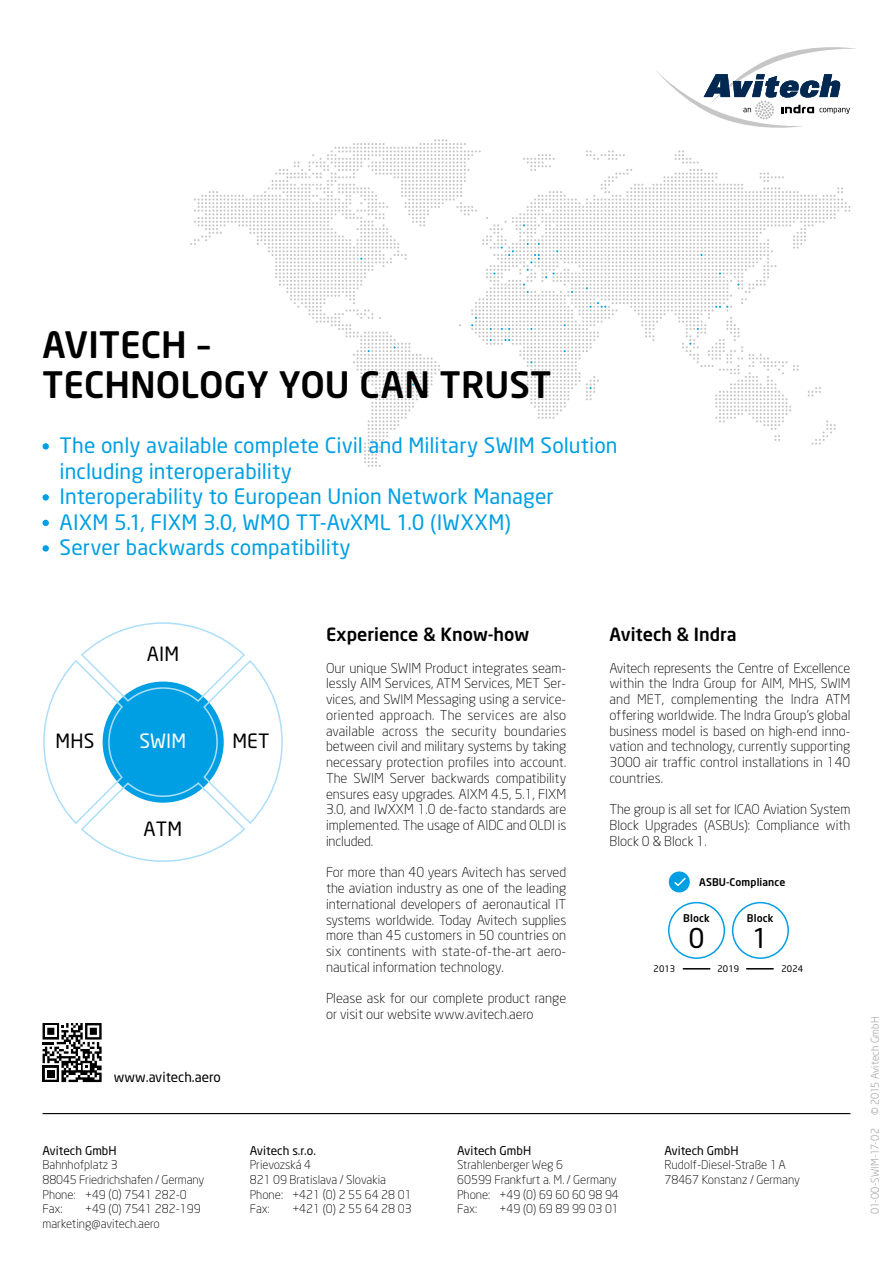
<style>
.page{position:relative;width:893px;height:1263px;background:#fff}
.page>*{position:absolute;margin:0;border:0;box-sizing:border-box;transform-origin:0 0}
.t1{font:500 36px/40.5px "Neo Sans";letter-spacing:.005em;color:#000}
.t2{font:27px "Neo Sans";color:#000}
.t3{font:21px/25.5px "Neo Sans";letter-spacing:.005em;color:#009fe3}
.t4{font:19.5px "Neo Sans";letter-spacing:.01em;color:#000}
.t5{font:19.5px "Neo Sans";color:#fff}
.t6{font:500 18px "Neo Sans";color:#000}
.t7{font:300 13.5px/15.8px "Neo Sans";color:#000;text-align:justify}
.t8{font:13.5px "Neo Sans";color:#000}
.t9{font:300 12px/14.7px "Neo Sans";color:#000}
.t10{font:12px "Neo Sans";color:#000}
.t11{font:300 10.5px "Neo Sans";letter-spacing:.015em;color:#878787}
.t12{font:500 10.5px "Neo Sans";letter-spacing:.01em;color:#000}
.t13{font:9px "Neo Sans";letter-spacing:.01em;color:#000}
.s1{font-size:13.2px}
</style>
<div class="page">
<svg style="left:190px;top:139px;width:660px;height:328px"></svg>
<div style="left:43px;top:443px;width:6px;height:7px;background:#009fe3;border-radius:50%"></div>
<div style="left:43px;top:494px;width:6px;height:7px;background:#009fe3;border-radius:50%"></div>
<svg style="left:43px;top:520px;width:6px;height:6px"></svg>
<div style="left:43px;top:545px;width:6px;height:7px;background:#009fe3;border-radius:50%"></div>
<svg style="left:657px;top:47px;width:199px;height:81px"></svg>
<hr style="left:43px;top:1113px;width:807px;height:1px;background:#000">
<svg style="left:43px;top:622px;width:240px;height:240px"></svg>
<div style="left:668px;top:902px;width:57px;height:57px;border:2px solid #009fe3;border-radius:50%"></div>
<div style="left:732px;top:902px;width:57px;height:57px;border:2px solid #009fe3;border-radius:50%"></div>
<div style="left:669px;top:871px;width:21px;height:21px;background:#009fe3;border-radius:50%"></div>
<svg style="left:683px;top:968px;width:27px;height:1px"></svg>
<svg style="left:747px;top:968px;width:26px;height:1px"></svg>
<svg style="left:674px;top:877px;width:12px;height:10px"></svg>
<svg style="left:42px;top:1023px;width:60px;height:60px"></svg>
<svg style="left:43px;top:1023px;width:59px;height:59px"></svg>
<h1 class="t1" style="left:43px;top:323px;width:510px">AVITECH –<br>TECHNOLOGY YOU CAN TRUST</h1>
<h3 class="t3" style="left:60px;top:433px;width:560px">The only available complete Civil and Military SWIM Solution including interoperability<br>Interoperability to European Union Network Manager<br>AIXM 5.1, FIXM 3.0, WMO TT-AvXML 1.0 (IWXXM)<br>Server backwards compatibility</h3>
<h3 class="t4" style="left:147px;top:642px;width:34px">AIM</h3>
<h3 class="t4" style="left:56px;top:729px;width:40px">MHS</h3>
<h3 class="t4" style="left:232px;top:729px;width:39px">MET</h3>
<h3 class="t5" style="left:139px;top:729px;width:48px">SWIM</h3>
<h3 class="t4" style="left:144px;top:817px;width:40px">ATM</h3>
<p class="t8" style="left:114px;top:1069px;width:108px">www.avitech.aero</p>
<h3 class="t6" style="left:326px;top:623px;width:205px">Experience &amp; Know-how</h3>
<p class="t7" style="left:326px;top:660px;width:242px">Our unique SWIM Product integrates seam&shy;lessly AIM Services, <span class="s1">ATM</span> Services, <span class="s1">MET</span> Ser&shy;vices, and <span class="s1">SWIM</span> Messaging using a service&shy;oriented approach. The services are also available across the security boundaries between civil and military systems by taking necessary protection profiles into account.<br>The SWIM Server backwards compatibility ensures easy upgrades. AIXM 4.5, 5.1, FIXM 3.0, and IWXXM 1.0 de-facto standards are implemented. The usage of AIDC and OLDI is included.</p>
<p class="t7" style="left:326px;top:864px;width:242px">For more than 40 years Avitech has served the aviation industry as one of the leading international developers of aeronautical IT systems worldwide. Today Avitech supplies more than 45 customers in 50 countries on six continents with state-of-the-art aero&shy;nautical information technology.</p>
<p class="t7" style="left:326px;top:990px;width:242px">Please ask for our complete product range or visit our website www.avitech.aero</p>
<h3 class="t6" style="left:609px;top:623px;width:129px">Avitech &amp; Indra</h3>
<p class="t7" style="left:609px;top:660px;width:242px">Avitech represents the Centre of Excellence within the Indra Group for <span class="s1">AIM, MHS, SWIM </span>and <span class="s1">MET</span>, complementing the Indra ATM offering worldwide. The Indra Group’s global business model is based on high-end inno&shy;vation and technology, currently supporting 3000 air traffic control installations in 140 countries.</p>
<p class="t7" style="left:609px;top:801px;width:242px">The group is all set for <span class="s1">ICAO</span> Aviation System Block Upgrades (<span class="s1">ASBU</span>s): Compliance with Block 0 &amp; Block 1.</p>
<p class="t12" style="left:699px;top:876px;width:88px">ASBU-Compliance</p>
<h2 class="t2" style="left:688px;top:921px;width:18px">0</h2>
<h2 class="t2" style="left:752px;top:921px;width:18px">1</h2>
<p class="t12" style="left:683px;top:911px;width:28px">Block</p>
<p class="t12" style="left:747px;top:911px;width:28px">Block</p>
<p class="t13" style="left:653px;top:963px;width:23px">2013</p>
<p class="t13" style="left:717px;top:963px;width:23px">2019</p>
<p class="t13" style="left:781px;top:963px;width:23px">2024</p>
<p class="t10" style="left:43px;top:1143px;width:76px">Avitech GmbH</p>
<p class="t9" style="left:43px;top:1157px;width:163px">Bahnhofplatz 3<br>88045 Friedrichshafen / Germany<br>Phone: +49 (0) 7541 282-0<br>Fax:</p>
<p class="t9" style="left:43px;top:1201px;width:160px;text-indent:43px">+49 (0) 7541 282-199 marketing@avitech.aero</p>
<p class="t10" style="left:250px;top:1143px;width:68px">Avitech s.r.o.</p>
<p class="t9" style="left:250px;top:1157px;width:163px">Prievozská 4<br>821 09 Bratislava / Slovakia<br>Phone: +421 (0) 2 55 64 28 01<br>Fax:</p>
<p class="t9" style="left:292px;top:1201px;width:121px">+421 (0) 2 55 64 28 03</p>
<p class="t10" style="left:457px;top:1143px;width:76px">Avitech GmbH</p>
<p class="t9" style="left:457px;top:1157px;width:163px">Strahlenberger Weg 6<br>60599 Frankfurt a. M. / Germany<br>Phone: +49 (0) 69 60 60 98 94<br>Fax:</p>
<p class="t9" style="left:500px;top:1201px;width:121px">+49 (0) 69 89 99 03 01</p>
<p class="t10" style="left:664px;top:1143px;width:76px">Avitech GmbH</p>
<p class="t9" style="left:664px;top:1157px;width:137px">Rudolf-Diesel-Straße 1A<br>78467 Konstanz / Germany</p>
<p class="t11" style="left:869px;top:1115px;width:100px;rotate:-90deg">© 2015 Avitech GmbH</p>
<p class="t11" style="left:869px;top:1214px;width:87px;rotate:-90deg">01-00-SWIM-17-02</p>
</div>
